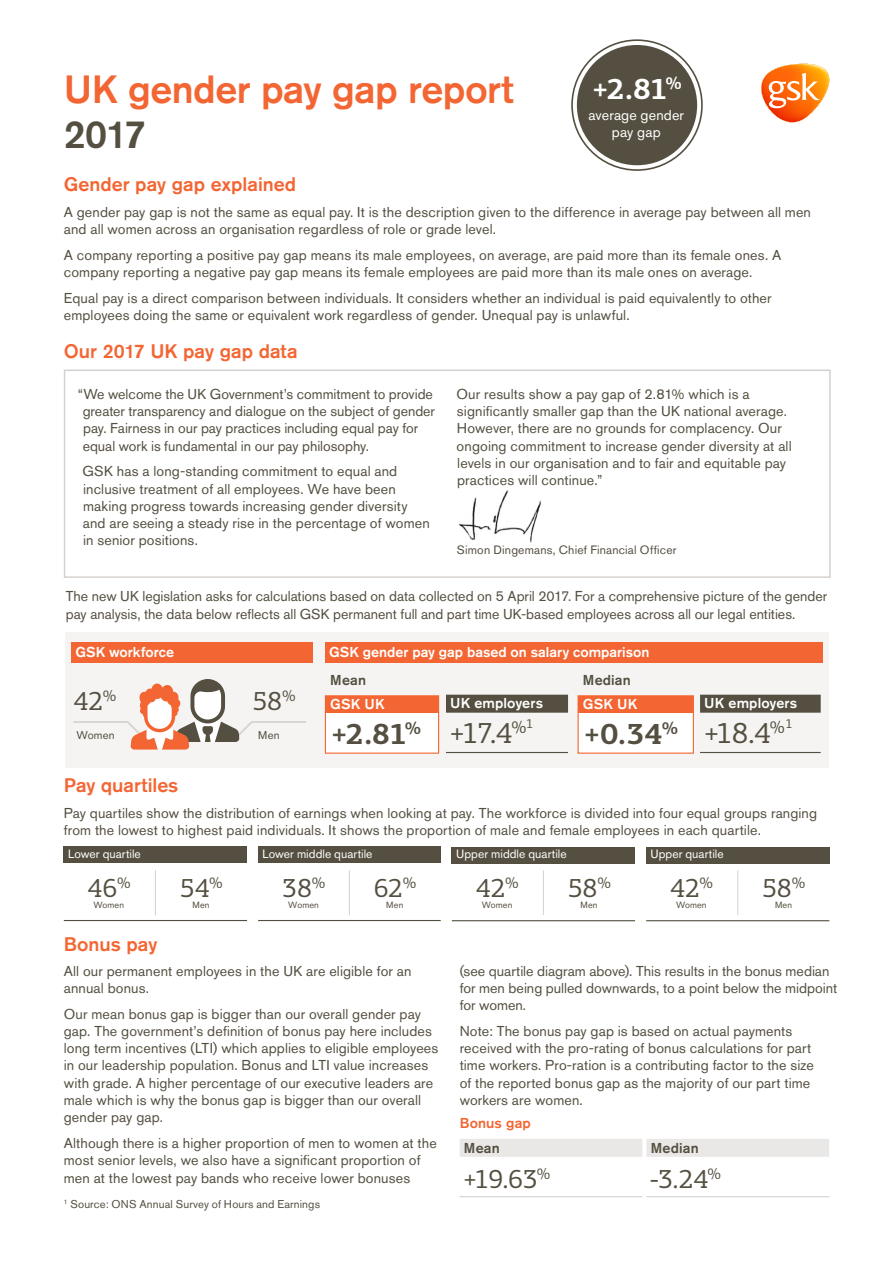
<style>
.page{position:relative;width:893px;height:1263px;background:#fff}
.page>*{position:absolute;margin:0;border:0;box-sizing:border-box;transform-origin:0 0}
.t1{font:500 39px "Akzidenz Grotesk Pro";letter-spacing:-.015em;color:#f36633}
.t2{font:500 39px "Akzidenz Grotesk Pro";color:#544f40}
.Numbers{font:30px "PF Centro Slab Pro";color:#544f40}
.Numbers-2{font:700 30px "PF Centro Slab Pro";color:#544f40}
.Numbers-3{font:700 30px "PF Centro Slab Pro";color:#fff}
.Numbers-4{font:27px "PF Centro Slab Pro";letter-spacing:-.01em;color:#544f40}
.Heading{font:500 19.5px "Akzidenz Grotesk Pro";color:#f36633}
.t3{font:14.25px/17.2px "Akzidenz Grotesk Pro";letter-spacing:.01em;color:#544f40}
.quartiles_headings{font:500 14.25px "Akzidenz Grotesk Pro";color:#fff}
.Subhead{font:500 14.25px "Akzidenz Grotesk Pro";letter-spacing:.015em;color:#544f40}
.t4{font:14.25px/17.2px "Akzidenz Grotesk Pro";letter-spacing:.01em;color:#fff;text-align:center}
.Subhead-2{font:500 14.25px "Akzidenz Grotesk Pro";letter-spacing:.01em;color:#f36633}
.quartiles_headings-2{font:12px "Akzidenz Grotesk Pro";letter-spacing:.005em;color:#fff}
.t5{font:12px "Akzidenz Grotesk Pro";letter-spacing:.015em;color:#544f40}
._8_pt{font:11.25px "Akzidenz Grotesk Pro";letter-spacing:.01em;color:#544f40}
._8_pt-2{font:9px "Akzidenz Grotesk Pro";letter-spacing:.015em;color:#544f40}
</style>
<div class="page">
<div style="left:64px;top:369px;width:767px;height:209px;border:2px solid #d5d1ce"></div>
<svg style="left:761px;top:64px;width:68px;height:58px"></svg>
<div style="left:460px;top:1139px;width:182px;height:18px;background:#eae8e7"></div>
<hr style="left:460px;top:1196px;width:182px;height:1px;background:#d5d1ce">
<div style="left:646px;top:1139px;width:183px;height:18px;background:#eae8e7"></div>
<hr style="left:646px;top:1196px;width:183px;height:1px;background:#d5d1ce">
<div style="left:65px;top:632px;width:763px;height:135px;background:#f5f4f3"></div>
<div style="left:325px;top:642px;width:498px;height:20px;background:#f36633"></div>
<div style="left:325px;top:696px;width:114px;height:57px;background:#fff"></div>
<div style="left:326px;top:696px;width:112px;height:17px;background:#f36633"></div>
<div style="left:325px;top:695px;width:114px;height:59px;border:1px solid #f36633"></div>
<div style="left:446px;top:695px;width:122px;height:18px;background:#544f40"></div>
<hr style="left:446px;top:752px;width:122px;height:1px;background:#544f40">
<div style="left:700px;top:695px;width:121px;height:18px;background:#544f40"></div>
<hr style="left:700px;top:752px;width:121px;height:1px;background:#544f40">
<div style="left:71px;top:642px;width:242px;height:20px;background:#f36633"></div>
<svg style="left:73px;top:679px;width:233px;height:70px"></svg>
<div style="left:578px;top:696px;width:115px;height:57px;background:#fff"></div>
<div style="left:579px;top:696px;width:114px;height:17px;background:#f36633"></div>
<div style="left:578px;top:695px;width:116px;height:59px;border:1px solid #f36633"></div>
<div style="left:577px;top:45px;width:120px;height:120px;background:#544f40;border-radius:50%"></div>
<div style="left:646px;top:847px;width:183px;height:16px;background:#544f40"></div>
<hr style="left:646px;top:920px;width:183px;height:1px;background:#544f40">
<hr style="left:737px;top:870px;width:1px;height:45px;background:#d5d1ce">
<div style="left:452px;top:847px;width:183px;height:16px;background:#544f40"></div>
<hr style="left:452px;top:920px;width:183px;height:1px;background:#544f40">
<div style="left:258px;top:847px;width:183px;height:16px;background:#544f40"></div>
<hr style="left:258px;top:920px;width:183px;height:1px;background:#544f40">
<div style="left:64px;top:847px;width:183px;height:16px;background:#544f40"></div>
<hr style="left:64px;top:920px;width:183px;height:1px;background:#544f40">
<hr style="left:155px;top:870px;width:1px;height:45px;background:#d5d1ce">
<hr style="left:349px;top:870px;width:1px;height:45px;background:#d5d1ce">
<hr style="left:543px;top:870px;width:1px;height:45px;background:#d5d1ce">
<img style="left:459px;top:490px;width:82px;height:52px">
<p class="t1" style="left:64px;top:64px;width:451px">UK gender pay gap report</p>
<p class="t2" style="left:64px;top:109px;width:84px">2017</p>
<p class="Numbers-3" style="left:591px;top:69px;width:92px">+2.81<sup>%</sup></p>
<p class="t4" style="left:589px;top:107px;width:97px">average gender pay gap</p>
<p class="Heading" style="left:64px;top:171px;width:234px">Gender pay gap explained</p>
<p class="t3" style="left:64px;top:203px;width:749px">A gender pay gap is not the same as equal pay. It is the description given to the difference in average pay between all men and all women across an organisation regardless of role or grade level.</p>
<p class="t3" style="left:64px;top:246px;width:719px">A company reporting a positive pay gap means its male employees, on average, are paid more than its female ones. A company reporting a negative pay gap means its female employees are paid more than its male ones on average.</p>
<p class="t3" style="left:64px;top:289px;width:709px">Equal pay is a direct comparison between individuals. It considers whether an individual is paid equivalently to other employees doing the same or equivalent work regardless of gender. Unequal pay is unlawful.</p>
<p class="Heading" style="left:64px;top:339px;width:235px">Our 2017 UK pay gap data</p>
<p class="t3" style="left:83px;top:385px;width:354px;text-indent:-5px">“We welcome the UK Government’s commitment to provide greater transparency and dialogue on the subject of gender pay. Fairness in our pay practices including equal pay for equal work is fundamental in our pay philosophy.</p>
<p class="t3" style="left:83px;top:463px;width:349px">GSK has a long-standing commitment to equal and inclusive treatment of all employees. We have been making progress towards increasing gender diversity and are seeing a steady rise in the percentage of women in senior positions.</p>
<p class="t3" style="left:456px;top:385px;width:337px">Our results show a pay gap of 2.81% which is a significantly smaller gap than the UK national average.<br>However, there are no grounds for complacency. Our ongoing commitment to increase gender diversity at all levels in our organisation and to fair and equitable pay practices will continue.”</p>
<p class="t5" style="left:457px;top:542px;width:221px">Simon Dingemans, Chief Financial Officer</p>
<p class="t3" style="left:66px;top:588px;width:763px">The new UK legislation asks for calculations based on data collected on 5 April 2017. For a comprehensive picture of the gender pay analysis, the data below reflects all GSK permanent full and part time UK-based employees across all our legal entities.</p>
<p class="quartiles_headings" style="left:75px;top:642px;width:100px">GSK workforce</p>
<p class="Numbers-4" style="left:73px;top:684px;width:44px">42<sup>%</sup></p>
<p class="_8_pt" style="left:77px;top:728px;width:40px">Women</p>
<p class="_8_pt" style="left:258px;top:728px;width:23px">Men</p>
<p class="Numbers-4" style="left:252px;top:684px;width:44px">58<sup>%</sup></p>
<p class="quartiles_headings" style="left:329px;top:642px;width:322px">GSK gender pay gap based on salary comparison</p>
<p class="Subhead" style="left:330px;top:671px;width:37px">Mean</p>
<p class="Subhead" style="left:583px;top:671px;width:49px">Median</p>
<p class="quartiles_headings" style="left:330px;top:694px;width:56px">GSK UK</p>
<p class="Numbers-2" style="left:330px;top:715px;width:92px">+2.81<sup>%</sup></p>
<p class="quartiles_headings" style="left:583px;top:694px;width:56px">GSK UK</p>
<p class="Numbers-2" style="left:583px;top:715px;width:97px">+0.34<sup>%</sup></p>
<p class="quartiles_headings" style="left:450px;top:694px;width:94px">UK employers</p>
<p class="Numbers" style="left:449px;top:715px;width:86px">+17.4<sup>%</sup><sup>1</sup></p>
<p class="quartiles_headings" style="left:704px;top:694px;width:94px">UK employers</p>
<p class="Numbers" style="left:703px;top:715px;width:91px">+18.4<sup>%</sup><sup>1</sup></p>
<p class="Heading" style="left:64px;top:772px;width:116px">Pay quartiles</p>
<p class="t3" style="left:64px;top:804px;width:755px">Pay quartiles show the distribution of earnings when looking at pay. The workforce is divided into four equal groups ranging from the lowest to highest paid individuals. It shows the proportion of male and female employees in each quartile.</p>
<p class="quartiles_headings-2" style="left:262px;top:846px;width:112px">Lower middle quartile</p>
<p class="quartiles_headings-2" style="left:456px;top:846px;width:112px">Upper middle quartile</p>
<p class="quartiles_headings-2" style="left:650px;top:846px;width:75px">Upper quartile</p>
<p class="Numbers-4" style="left:374px;top:871px;width:44px">62<sup>%</sup></p>
<p class="_8_pt-2" style="left:386px;top:899px;width:19px">Men</p>
<p class="quartiles_headings-2" style="left:68px;top:846px;width:74px">Lower quartile</p>
<p class="Numbers-4" style="left:87px;top:871px;width:44px">46<sup>%</sup></p>
<p class="_8_pt-2" style="left:93px;top:899px;width:32px">Women</p>
<p class="Numbers-4" style="left:180px;top:871px;width:44px">54<sup>%</sup></p>
<p class="_8_pt-2" style="left:193px;top:899px;width:19px">Men</p>
<p class="Numbers-4" style="left:282px;top:871px;width:44px">38<sup>%</sup></p>
<p class="_8_pt-2" style="left:288px;top:899px;width:32px">Women</p>
<p class="Numbers-4" style="left:476px;top:871px;width:44px">42<sup>%</sup></p>
<p class="_8_pt-2" style="left:482px;top:899px;width:32px">Women</p>
<p class="Numbers-4" style="left:568px;top:871px;width:44px">58<sup>%</sup></p>
<p class="_8_pt-2" style="left:581px;top:899px;width:19px">Men</p>
<p class="Numbers-4" style="left:670px;top:871px;width:44px">42<sup>%</sup></p>
<p class="_8_pt-2" style="left:676px;top:899px;width:32px">Women</p>
<p class="Numbers-4" style="left:762px;top:871px;width:44px">58<sup>%</sup></p>
<p class="_8_pt-2" style="left:775px;top:899px;width:19px">Men</p>
<p class="Heading" style="left:64px;top:932px;width:95px">Bonus pay</p>
<p class="t3" style="left:64px;top:962px;width:349px">All our permanent employees in the UK are eligible for an annual bonus.</p>
<p class="t3" style="left:64px;top:1005px;width:376px">Our mean bonus gap is bigger than our overall gender pay gap. The government’s definition of bonus pay here includes long term incentives (LTI) which applies to eligible employees in our leadership population. Bonus and LTI value increases with grade. A higher percentage of our executive leaders are male which is why the bonus gap is bigger than our overall gender pay gap.</p>
<p class="t3" style="left:64px;top:1134px;width:374px">Although there is a higher proportion of men to women at the most senior levels, we also have a significant proportion of men at the lowest pay bands who receive lower bonuses</p>
<p class="_8_pt" style="left:64px;top:1196px;width:258px"><sup>1</sup> Source: ONS Annual Survey of Hours and Earnings</p>
<p class="t3" style="left:460px;top:962px;width:379px">(see quartile diagram above). This results in the bonus median for men being pulled downwards, to a point below the midpoint for women.</p>
<p class="t3" style="left:460px;top:1022px;width:356px">Note: The bonus pay gap is based on actual payments received with the pro-rating of bonus calculations for part time workers. Pro-ration is a contributing factor to the size of the reported bonus gap as the majority of our part time workers are women.</p>
<p class="Subhead-2" style="left:460px;top:1114px;width:73px">Bonus gap</p>
<p class="Subhead" style="left:464px;top:1138px;width:37px">Mean</p>
<p class="Numbers-4" style="left:463px;top:1162px;width:89px">+19.63<sup>%</sup></p>
<p class="Subhead" style="left:651px;top:1138px;width:49px">Median</p>
<p class="Numbers-4" style="left:649px;top:1162px;width:73px">-3.24<sup>%</sup></p>
</div>
